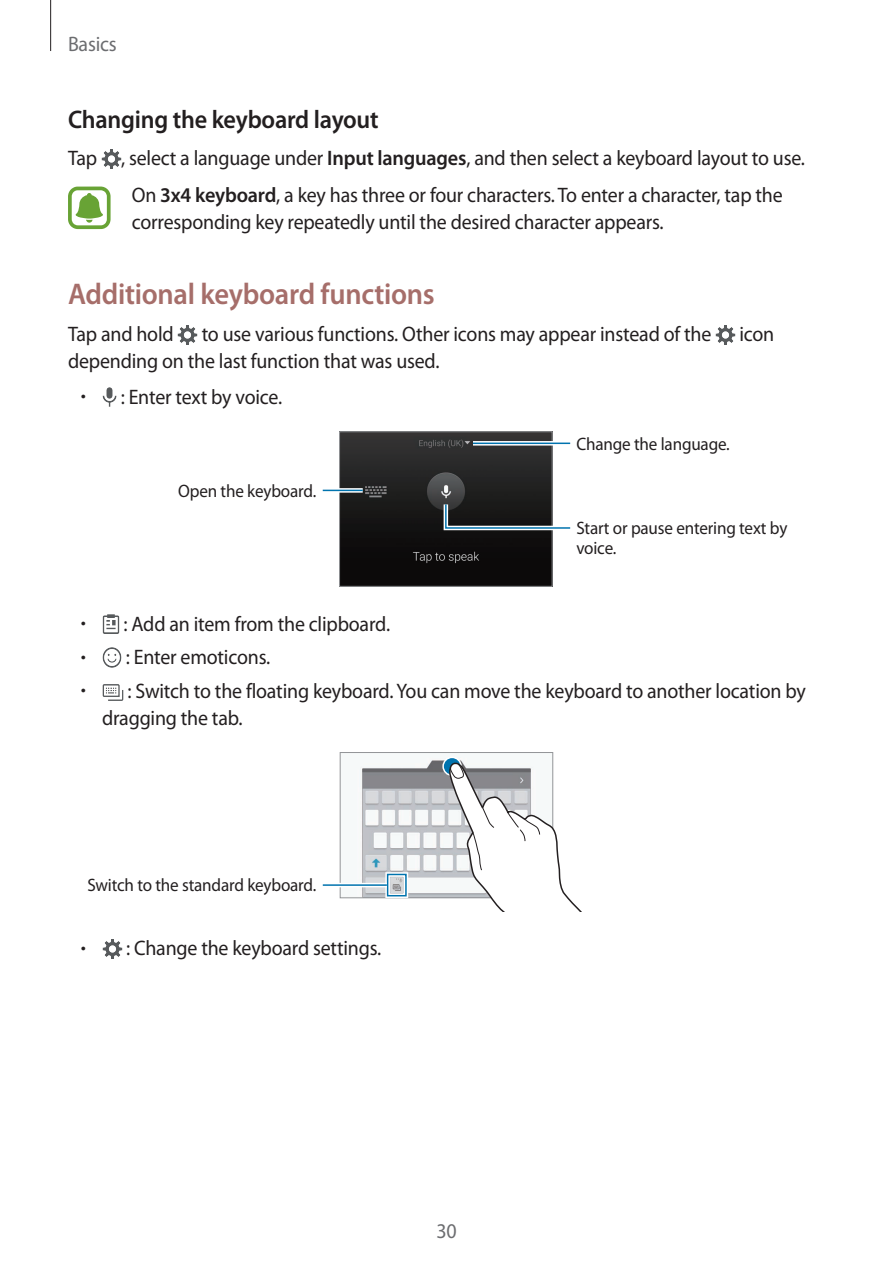
<style>
.page{position:relative;width:893px;height:1263px;background:#fff}
.page>*{position:absolute;margin:0;border:0;box-sizing:border-box;transform-origin:0 0}
.t1{font:600 30px "Myriad Pro";letter-spacing:-.01em;color:#a66e6a;scale:.95 1}
.t2{font:600 25.5px "Myriad Pro";letter-spacing:-.01em;color:#231f20;scale:.95 1}
.t3{font:21px/37px "Myriad Pro";letter-spacing:-.01em;color:#231f20;scale:.95 1}
.t4{font:21px "Myriad Pro";letter-spacing:-.01em;color:#6c6d70;scale:.95 1}
.t5{font:18px/19.5px "Myriad Pro";letter-spacing:-.01em;color:#231f20;scale:.95 1}
.s1{font-weight:600}
.s2{font-weight:300}
</style>
<div class="page">
<hr style="left:50px;top:0;width:1px;height:51px;background:#231f20">
<img style="left:101px;top:149px;width:20px;height:19px">
<svg style="left:68px;top:187px;width:43px;height:42px"></svg>
<img style="left:178px;top:325px;width:20px;height:19px">
<img style="left:715px;top:325px;width:20px;height:19px">
<img style="left:102px;top:388px;width:15px;height:19px">
<svg style="left:323px;top:489px;width:16px;height:3px"></svg>
<hr style="left:323px;top:490px;width:40px;height:1px;background:#0073ae">
<svg style="left:339px;top:431px;width:232px;height:156px;background:#353637"></svg>
<img style="left:102px;top:615px;width:18px;height:18px">
<img style="left:102px;top:648px;width:20px;height:19px">
<img style="left:102px;top:684px;width:22px;height:16px">
<svg style="left:339px;top:752px;width:242px;height:159px"></svg>
<hr style="left:323px;top:883px;width:64px;height:4px;background:#fff">
<hr style="left:323px;top:884px;width:64px;height:2px;background:#0073ae">
<img style="left:102px;top:939px;width:20px;height:19px">
<p class="t4" style="left:68px;top:31px;width:53px">Basics</p>
<p class="t2" style="left:68px;top:103px;width:328px">Changing the keyboard layout</p>
<p class="t3" style="left:132px;top:139px;width:710px;text-indent:-64px">Tap , select a language under <span class="s1">Input languages</span>, and then select a keyboard layout to use.<br>On <span class="s1">3x4 keyboard</span>, a key has three or four characters. To enter a character, tap the</p>
<p class="t3" style="left:132px;top:203px;width:561px">corresponding key repeatedly until the desired character appears.</p>
<h1 class="t1" style="left:68px;top:274px;width:388px">Additional keyboard functions</h1>
<p class="t3" style="left:68px;top:315px;width:113px">Tap and hold</p>
<p class="t3" style="left:202px;top:315px;width:538px">to use various functions. Other icons may appear instead of the</p>
<p class="t3" style="left:739px;top:315px;width:38px">icon</p>
<p class="t3" style="left:68px;top:342px;width:393px">depending on the last function that was used.</p>
<p class="t3" style="left:81px;top:378px;width:214px"><span class="s2">•</span> : Enter text by voice.</p>
<p class="t5" style="left:576px;top:434px;width:163px">Change the language.</p>
<p class="t5" style="left:178px;top:481px;width:147px">Open the keyboard.</p>
<p class="t5" style="left:576px;top:518px;width:224px">Start or pause entering text by voice.</p>
<p class="t3" style="left:81px;top:605px;width:327px"><span class="s2">•</span> : Add an item from the clipboard.</p>
<p class="t3" style="left:81px;top:638px;width:201px"><span class="s2">•</span> : Enter emoticons.</p>
<p class="t3" style="left:102px;top:677px;width:742px;line-height:27px;text-indent:-21px"><span class="s2">•</span> : Switch to the floating keyboard. You can move the keyboard to another location by dragging the tab.</p>
<p class="t5" style="left:87px;top:875px;width:243px">Switch to the standard keyboard.</p>
<p class="t3" style="left:81px;top:929px;width:318px"><span class="s2">•</span> : Change the keyboard settings.</p>
<p class="t4" style="left:436px;top:1218px;width:23px">30</p>
</div>
